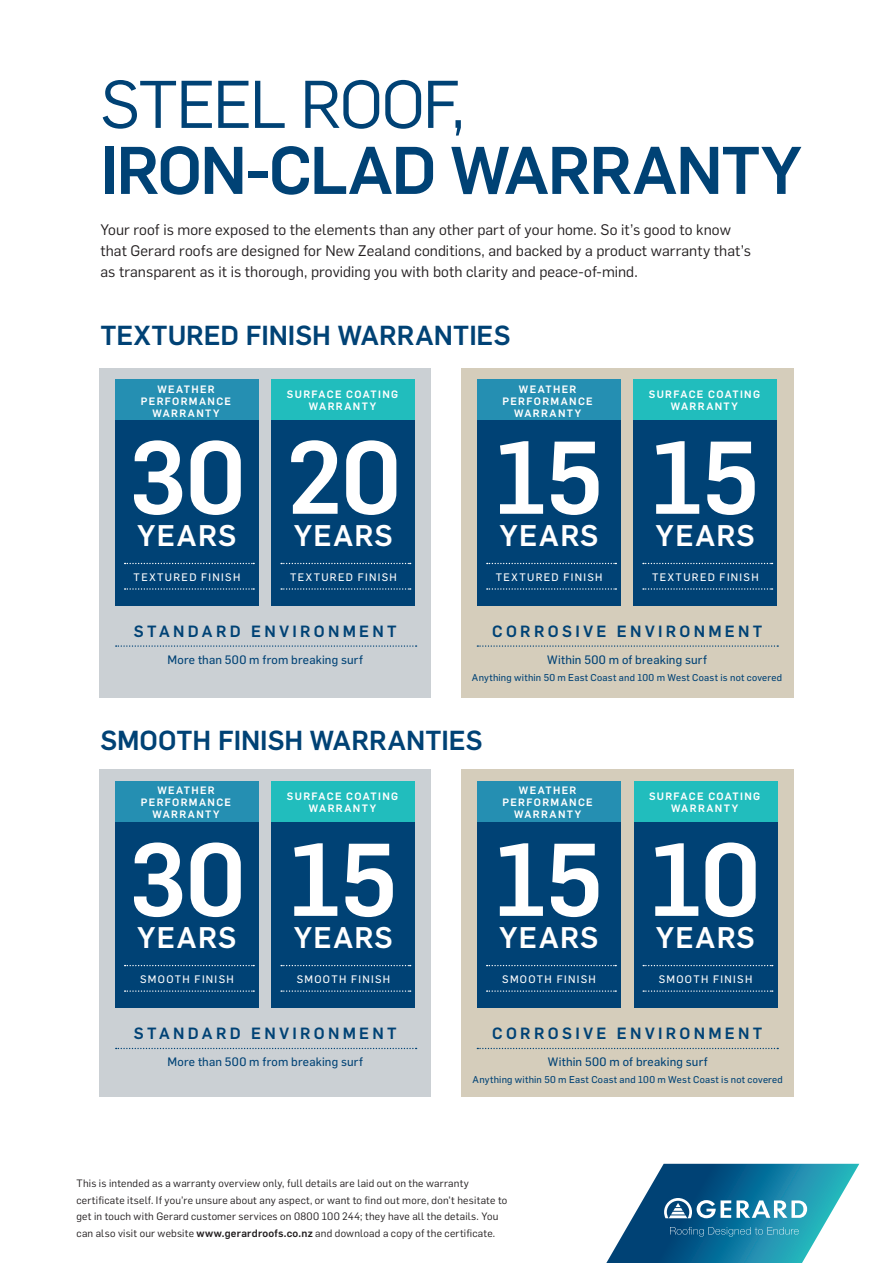
<style>
.page{position:relative;width:893px;height:1263px;background:#fff}
.page>*{position:absolute;margin:0;border:0;box-sizing:border-box;transform-origin:0 0}
.t1{font:500 101.25px "Flama";letter-spacing:-.015em;color:#fff}
.t2{font:500 66px "Flama";letter-spacing:-.02em;color:#004275}
.t3{font:66px "Flama";letter-spacing:-.03em;color:#004275}
.t4{font:500 29.25px "Flama";letter-spacing:.055em;color:#fff}
.t5{font:500 27px "Flama";color:#004275}
.t6{font:500 16.05px "Flama";letter-spacing:.205em;color:#004275}
.t7{font:15px/21px "Flama";letter-spacing:.005em;color:#231f20}
.t8{font:12px "Flama Basic";letter-spacing:.015em;color:#004275}
.t9{font:10.65px "Flama Basic";letter-spacing:.125em;color:#fff}
.t10{font:10.5px/16.5px "Flama";letter-spacing:.02em;color:#231f20}
.t11{font:500 10.5px/12px "Flama";letter-spacing:.13em;color:#fff;text-align:center}
.t12{font:9.75px "Flama Basic";letter-spacing:.025em;color:#004275}
.s1{font-weight:500}
</style>
<div class="page">
<div style="left:461px;top:368px;width:332px;height:329px;background:#d5cdbb"></div>
<div style="left:461px;top:770px;width:332px;height:327px;background:#d5cdbb"></div>
<div style="left:99px;top:368px;width:332px;height:329px;background:#cbd0d4"></div>
<div style="left:99px;top:770px;width:332px;height:327px;background:#cbd0d4"></div>
<div style="left:115px;top:380px;width:144px;height:225px;background:#004275"></div>
<svg style="left:125px;top:563px;width:129px;height:1px"></svg>
<div style="left:115px;top:380px;width:144px;height:40px;background:#258fb2"></div>
<svg style="left:125px;top:588px;width:129px;height:2px"></svg>
<div style="left:272px;top:380px;width:143px;height:225px;background:#004275"></div>
<svg style="left:281px;top:563px;width:130px;height:1px"></svg>
<div style="left:272px;top:380px;width:143px;height:40px;background:#21bdbd"></div>
<svg style="left:281px;top:588px;width:130px;height:2px"></svg>
<div style="left:115px;top:782px;width:144px;height:225px;background:#004275"></div>
<svg style="left:125px;top:965px;width:129px;height:1px"></svg>
<div style="left:115px;top:782px;width:144px;height:40px;background:#258fb2"></div>
<svg style="left:125px;top:990px;width:129px;height:2px"></svg>
<div style="left:272px;top:782px;width:143px;height:225px;background:#004275"></div>
<svg style="left:281px;top:965px;width:130px;height:1px"></svg>
<div style="left:272px;top:782px;width:143px;height:40px;background:#21bdbd"></div>
<svg style="left:281px;top:990px;width:130px;height:2px"></svg>
<div style="left:477px;top:380px;width:144px;height:225px;background:#004275"></div>
<svg style="left:487px;top:563px;width:129px;height:1px"></svg>
<div style="left:477px;top:380px;width:144px;height:40px;background:#258fb2"></div>
<svg style="left:487px;top:588px;width:129px;height:2px"></svg>
<div style="left:634px;top:380px;width:143px;height:225px;background:#004275"></div>
<svg style="left:643px;top:563px;width:130px;height:1px"></svg>
<div style="left:634px;top:380px;width:143px;height:40px;background:#21bdbd"></div>
<svg style="left:643px;top:588px;width:130px;height:2px"></svg>
<div style="left:477px;top:782px;width:144px;height:225px;background:#004275"></div>
<svg style="left:487px;top:965px;width:129px;height:1px"></svg>
<div style="left:477px;top:782px;width:144px;height:40px;background:#258fb2"></div>
<svg style="left:487px;top:990px;width:129px;height:2px"></svg>
<div style="left:634px;top:782px;width:143px;height:225px;background:#004275"></div>
<svg style="left:643px;top:965px;width:130px;height:1px"></svg>
<div style="left:634px;top:782px;width:143px;height:40px;background:#21bdbd"></div>
<svg style="left:643px;top:990px;width:130px;height:2px"></svg>
<svg style="left:477px;top:645px;width:301px;height:2px"></svg>
<svg style="left:477px;top:1048px;width:301px;height:1px"></svg>
<svg style="left:116px;top:645px;width:301px;height:2px"></svg>
<svg style="left:116px;top:1048px;width:301px;height:1px"></svg>
<svg style="left:606px;top:1164px;width:253px;height:99px"></svg>
<h2 class="t3" style="left:100px;top:59px;width:367px">STEEL ROOF,</h2>
<h2 class="t2" style="left:100px;top:123px;width:702px">IRON-CLAD WARRANTY</h2>
<p class="t7" style="left:100px;top:218px;width:652px">Your roof is more exposed to the elements than any other part of your home. So it’s good to know that Gerard roofs are designed for New Zealand conditions, and backed by a product warranty that’s as transparent as it is thorough, providing you with both clarity and peace-of-mind.</p>
<h3 class="t5" style="left:100px;top:315px;width:412px">TEXTURED FINISH WARRANTIES</h3>
<p class="t11" style="left:141px;top:382px;width:92px">WEATHER<br>PERFORMANCE<br>WARRANTY</p>
<p class="t11" style="left:287px;top:387px;width:113px">SURFACE COATING<br>WARRANTY</p>
<p class="t11" style="left:503px;top:382px;width:92px">WEATHER<br>PERFORMANCE<br>WARRANTY</p>
<p class="t11" style="left:649px;top:387px;width:113px">SURFACE COATING<br>WARRANTY</p>
<h1 class="t1" style="left:128px;top:405px;width:275px">30 20</h1>
<h3 class="t4" style="left:137px;top:514px;width:100px">YEARS</h3>
<h3 class="t4" style="left:294px;top:514px;width:100px">YEARS</h3>
<p class="t9" style="left:134px;top:569px;width:108px">TEXTURED FINISH</p>
<p class="t9" style="left:290px;top:569px;width:108px">TEXTURED FINISH</p>
<h1 class="t1" style="left:495px;top:405px;width:110px">15</h1>
<h3 class="t4" style="left:500px;top:514px;width:100px">YEARS</h3>
<p class="t9" style="left:496px;top:569px;width:108px">TEXTURED FINISH</p>
<h1 class="t1" style="left:651px;top:405px;width:110px">15</h1>
<h3 class="t4" style="left:656px;top:514px;width:100px">YEARS</h3>
<p class="t9" style="left:652px;top:569px;width:108px">TEXTURED FINISH</p>
<h3 class="t6" style="left:134px;top:620px;width:264px">STANDARD ENVIRONMENT</h3>
<p class="t8" style="left:168px;top:652px;width:197px">More than 500 m from breaking surf</p>
<h3 class="t6" style="left:492px;top:620px;width:272px">CORROSIVE ENVIRONMENT</h3>
<p class="t8" style="left:547px;top:652px;width:161px">Within 500 m of breaking surf</p>
<p class="t12" style="left:472px;top:670px;width:312px">Anything within 50 m East Coast and 100 m West Coast is not covered</p>
<h3 class="t5" style="left:100px;top:721px;width:384px">SMOOTH FINISH WARRANTIES</h3>
<p class="t11" style="left:141px;top:783px;width:92px">WEATHER<br>PERFORMANCE<br>WARRANTY</p>
<p class="t11" style="left:287px;top:789px;width:113px">SURFACE COATING<br>WARRANTY</p>
<h1 class="t1" style="left:128px;top:807px;width:271px">30 15</h1>
<h3 class="t4" style="left:137px;top:916px;width:100px">YEARS</h3>
<p class="t9" style="left:140px;top:971px;width:95px">SMOOTH FINISH</p>
<h3 class="t4" style="left:294px;top:916px;width:100px">YEARS</h3>
<p class="t9" style="left:297px;top:971px;width:95px">SMOOTH FINISH</p>
<p class="t11" style="left:503px;top:783px;width:92px">WEATHER<br>PERFORMANCE<br>WARRANTY</p>
<h1 class="t1" style="left:495px;top:807px;width:110px">15</h1>
<h3 class="t4" style="left:500px;top:916px;width:100px">YEARS</h3>
<p class="t9" style="left:502px;top:971px;width:95px">SMOOTH FINISH</p>
<p class="t11" style="left:649px;top:789px;width:113px">SURFACE COATING<br>WARRANTY</p>
<h1 class="t1" style="left:650px;top:807px;width:112px">10</h1>
<h3 class="t4" style="left:656px;top:916px;width:100px">YEARS</h3>
<p class="t9" style="left:659px;top:971px;width:95px">SMOOTH FINISH</p>
<h3 class="t6" style="left:134px;top:1022px;width:264px">STANDARD ENVIRONMENT</h3>
<h3 class="t6" style="left:492px;top:1022px;width:272px">CORROSIVE ENVIRONMENT</h3>
<p class="t8" style="left:168px;top:1054px;width:197px">More than 500 m from breaking surf</p>
<p class="t8" style="left:548px;top:1054px;width:161px">Within 500 m of breaking surf</p>
<p class="t12" style="left:473px;top:1072px;width:312px">Anything within 50 m East Coast and 100 m West Coast is not covered</p>
<p class="t10" style="left:77px;top:1174px;width:432px">This is intended as a warranty overview only, full details are laid out on the warranty certificate itself. If you’re unsure about any aspect, or want to find out more, don’t hesitate to get in touch with Gerard customer services on 0800 100 244; they have all the details. You can also visit our website <span class="s1">www.gerardroofs.co.nz</span> and download a copy of the certificate.</p>
</div>
